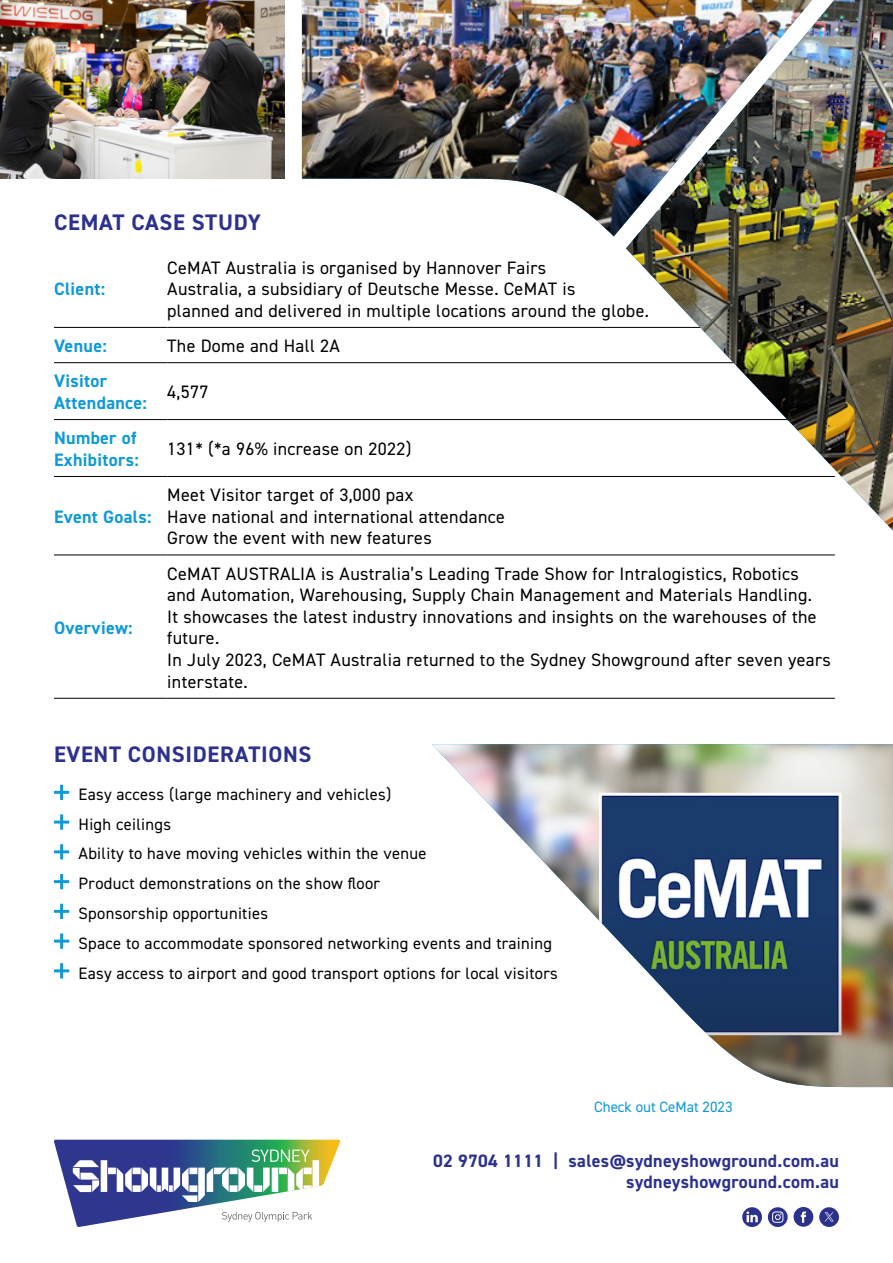
<style>
.page{position:relative;width:893px;height:1263px;background:#fff}
.page>*{position:absolute;margin:0;border:0;box-sizing:border-box;transform-origin:0 0}
.t1{font:700 22.5px "DIN2014";letter-spacing:.03em;color:#2c318c}
.t2{font:18px/21.6px "DIN2014";letter-spacing:.02em;color:#000}
.t3{font:700 18px/21.6px "DIN2014";letter-spacing:.02em;color:#1099d6}
.t4{font:700 18px/21px "DIN2014";letter-spacing:.02em;color:#2c318c;text-align:right}
.t5{font:16.5px/29.7px "DIN2014";letter-spacing:.02em;color:#000}
.t6{font:15px "DIN2014";color:#1099d6}
</style>
<div class="page">
<img style="left:302px;top:0;width:324px;height:236px">
<img style="left:0;top:0;width:285px;height:179px">
<img style="left:432px;top:744px;width:461px;height:344px">
<hr style="left:54px;top:327px;width:113px;height:1px;background:#000">
<hr style="left:167px;top:327px;width:668px;height:1px;background:#000">
<hr style="left:54px;top:362px;width:113px;height:1px;background:#000">
<hr style="left:167px;top:362px;width:668px;height:1px;background:#000">
<hr style="left:54px;top:419px;width:113px;height:1px;background:#000">
<hr style="left:167px;top:419px;width:668px;height:1px;background:#000">
<hr style="left:54px;top:476px;width:113px;height:1px;background:#000">
<hr style="left:167px;top:476px;width:668px;height:1px;background:#000">
<hr style="left:54px;top:555px;width:113px;height:1px;background:#000">
<hr style="left:167px;top:555px;width:668px;height:1px;background:#000">
<hr style="left:54px;top:698px;width:113px;height:1px;background:#000">
<hr style="left:167px;top:698px;width:668px;height:1px;background:#000">
<svg style="left:54px;top:1140px;width:286px;height:87px"></svg>
<svg style="left:768px;top:1207px;width:20px;height:20px"></svg>
<svg style="left:772px;top:1211px;width:11px;height:12px"></svg>
<svg style="left:742px;top:1207px;width:20px;height:20px"></svg>
<svg style="left:746px;top:1211px;width:12px;height:11px"></svg>
<div style="left:794px;top:1207px;width:19px;height:20px;background:#2c318c;border-radius:50%"></div>
<svg style="left:801px;top:1211px;width:5px;height:12px"></svg>
<svg style="left:54px;top:785px;width:15px;height:15px"></svg>
<svg style="left:54px;top:814px;width:15px;height:16px"></svg>
<svg style="left:54px;top:844px;width:15px;height:15px"></svg>
<svg style="left:54px;top:874px;width:15px;height:15px"></svg>
<svg style="left:54px;top:904px;width:15px;height:15px"></svg>
<svg style="left:54px;top:933px;width:15px;height:16px"></svg>
<svg style="left:54px;top:963px;width:15px;height:15px"></svg>
<img style="left:626px;top:0;width:267px;height:531px">
<div style="left:819px;top:1207px;width:20px;height:20px;background:#2c318c;border-radius:50%"></div>
<svg style="left:825px;top:1212px;width:9px;height:9px"></svg>
<p class="t1" style="left:54px;top:207px;width:208px">CEMAT CASE STUDY</p>
<p class="t3" style="left:54px;top:278px;width:53px">Client:</p>
<p class="t2" style="left:167px;top:256px;width:483px">CeMAT Australia is organised by Hannover Fairs<br>Australia, a subsidiary of Deutsche Messe. CeMAT is<br>planned and delivered in multiple locations around the globe.</p>
<p class="t3" style="left:54px;top:335px;width:54px">Venue:</p>
<p class="t2" style="left:167px;top:335px;width:174px">The Dome and Hall 2A</p>
<p class="t3" style="left:54px;top:370px;width:95px">Visitor<br>Attendance:</p>
<p class="t2" style="left:167px;top:381px;width:43px">4,577</p>
<p class="t3" style="left:54px;top:427px;width:87px">Number of<br>Exhibitors:</p>
<p class="t2" style="left:167px;top:438px;width:246px">131* (*a 96% increase on 2022)</p>
<p class="t3" style="left:54px;top:505px;width:99px">Event Goals:</p>
<p class="t3" style="left:54px;top:616px;width:80px">Overview:</p>
<p class="t2" style="left:167px;top:484px;width:339px">Meet Visitor target of 3,000 pax<br>Have national and international attendance<br>Grow the event with new features</p>
<p class="t2" style="left:167px;top:562px;width:665px">CeMAT AUSTRALIA is Australia’s Leading Trade Show for Intralogistics, Robotics and Automation, Warehousing, Supply Chain Management and Materials Handling.<br>It showcases the latest industry innovations and insights on the warehouses of the future.<br>In July 2023, CeMAT Australia returned to the Sydney Showground after seven years interstate.</p>
<p class="t1" style="left:54px;top:739px;width:259px">EVENT CONSIDERATIONS</p>
<p class="t5" style="left:78px;top:779px;width:481px">Easy access (large machinery and vehicles)<br>High ceilings<br>Ability to have moving vehicles within the venue<br>Product demonstrations on the show floor<br>Sponsorship opportunities<br>Space to accommodate sponsored networking events and training Easy access to airport and good transport options for local visitors</p>
<p class="t6" style="left:594px;top:1097px;width:140px">Check out CeMat 2023</p>
<p class="t4" style="left:433px;top:1150px;width:407px">02 9704 1111 | sales@sydneyshowground.com.au sydneyshowground.com.au</p>
</div>
